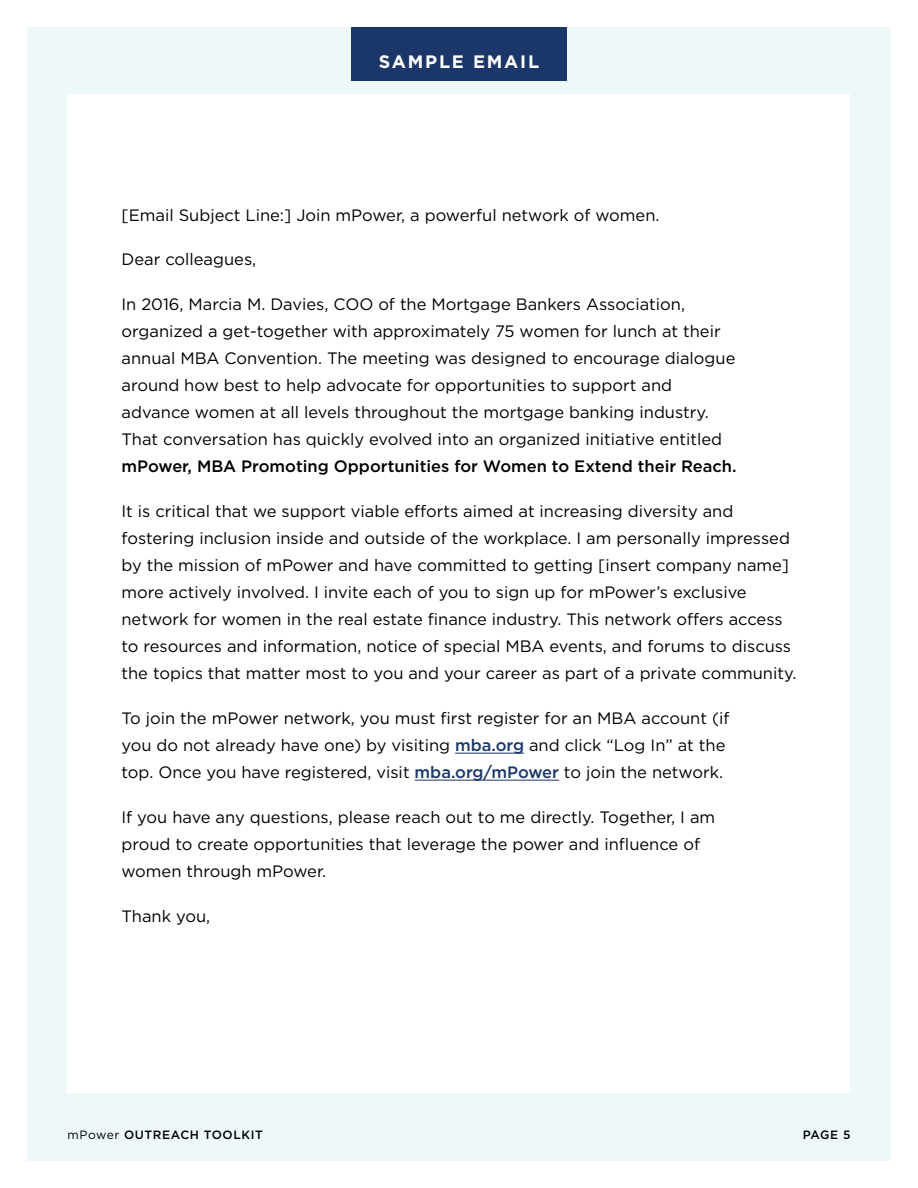
<style>
.page{position:relative;width:918px;height:1188px;background:#fff}
.page>*{position:absolute;margin:0;border:0;box-sizing:border-box;transform-origin:0 0}
.t1{font:700 18px "Gotham";letter-spacing:.1em;color:#fff}
.t2{font:16.5px/27px "Gotham";color:#000}
.t3{font:500 16.5px "Gotham";color:#000}
.t4{font:500 12px "Gotham";letter-spacing:.05em;color:#000}
.s1{font-weight:500;color:#1b3769}
.s2{font-weight:400}
</style>
<div class="page">
<div style="left:27px;top:27px;width:864px;height:1134px;background:#eef8f9"></div>
<div style="left:351px;top:27px;width:216px;height:54px;background:#1b3769"></div>
<div style="left:68px;top:94px;width:782px;height:1000px;background:#fff"></div>
<hr style="left:455px;top:753px;width:69px;height:1px;background:#1b3769">
<hr style="left:415px;top:780px;width:144px;height:1px;background:#1b3769">
<p class="t1" style="left:379px;top:49px;width:162px">SAMPLE EMAIL</p>
<p class="t2" style="left:122px;top:201px;width:540px">[Email Subject Line:] Join mPower, a powerful network of women.</p>
<p class="t2" style="left:122px;top:246px;width:136px">Dear colleagues,</p>
<p class="t2" style="left:122px;top:291px;width:616px">In 2016, Marcia M. Davies, COO of the Mortgage Bankers Association, organized a get-together with approximately 75 women for lunch at their annual MBA Convention. The meeting was designed to encourage dialogue around how best to help advocate for opportunities to support and advance women at all levels throughout the mortgage banking industry.<br>That conversation has quickly evolved into an organized initiative entitled</p>
<p class="t3" style="left:122px;top:456px;width:614px">mPower, MBA Promoting Opportunities for Women to Extend their Reach.</p>
<p class="t2" style="left:122px;top:498px;width:676px">It is critical that we support viable efforts aimed at increasing diversity and fostering inclusion inside and outside of the workplace. I am personally impressed by the mission of mPower and have committed to getting [insert company name] more actively involved. I invite each of you to sign up for mPower’s exclusive network for women in the real estate finance industry. This network offers access to resources and information, notice of special MBA events, and forums to discuss the topics that matter most to you and your career as part of a private community.</p>
<p class="t2" style="left:122px;top:705px;width:610px">To join the mPower network, you must first register for an MBA account (if you do not already have one) by visiting <span class="s1">mba.org</span> and click “Log In” at the top. Once you have registered, visit <span class="s1">mba.org/mPower</span> to join the network.</p>
<p class="t2" style="left:122px;top:804px;width:595px">If you have any questions, please reach out to me directly. Together, I am proud to create opportunities that leverage the power and influence of women through mPower.</p>
<p class="t2" style="left:122px;top:903px;width:90px">Thank you,</p>
<p class="t4" style="left:68px;top:1127px;width:197px"><span class="s2">mPower</span> OUTREACH TOOLKIT</p>
<p class="t4" style="left:803px;top:1127px;width:49px">PAGE 5</p>
</div>
